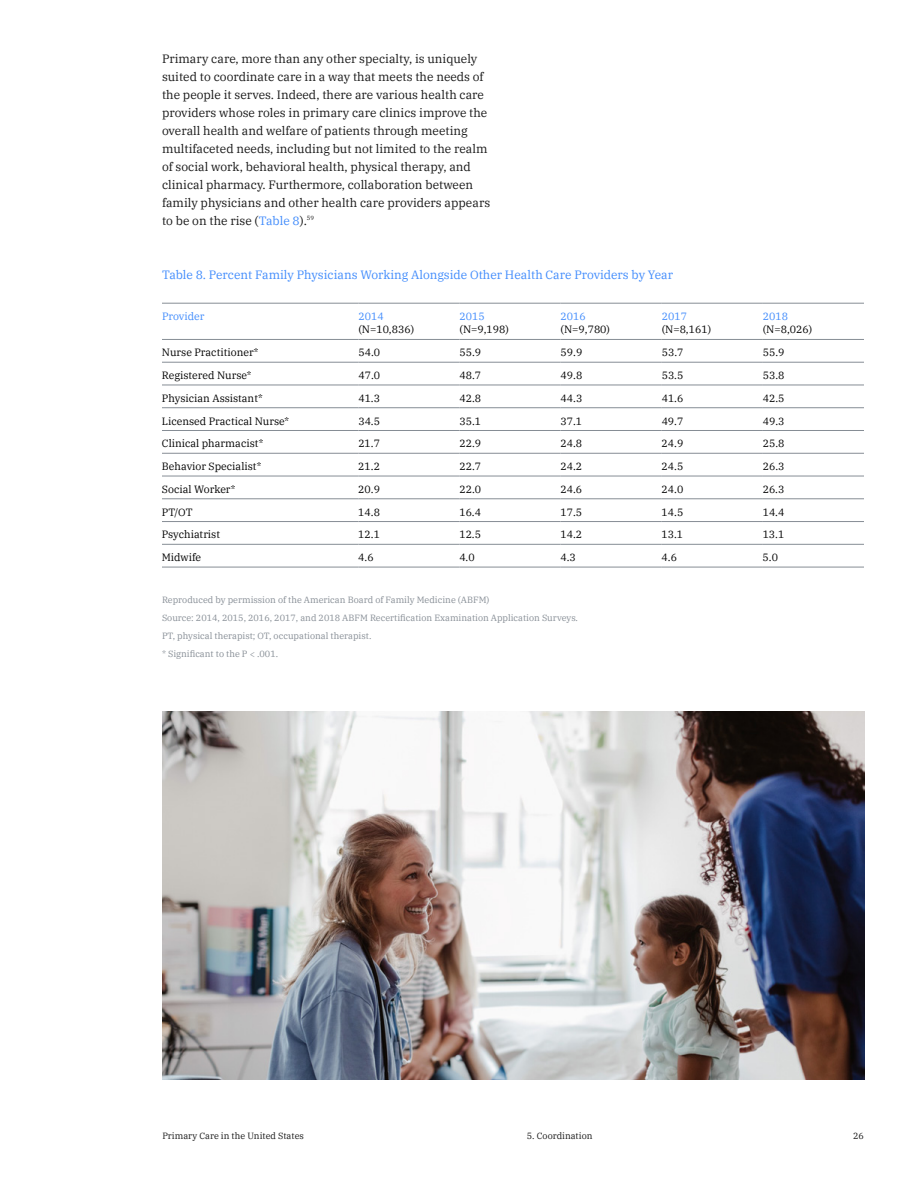
<style>
.page{position:relative;width:918px;height:1188px;background:#fff}
.page>*{position:absolute;margin:0;border:0;box-sizing:border-box;transform-origin:0 0}
.t1{font:12px/18px "IBM Plex Serif";color:#171717}
.t2{font:12px "IBM Plex Serif";color:#408bfc}
.t3{font:10.5px "IBM Plex Serif";color:#000}
.t4{font:10.5px "IBM Plex Serif";color:#408bfc}
.t5{font:9px/18px "IBM Plex Serif";color:#868d95}
.t6{font:9px "IBM Plex Serif";color:#171717}
.s1{color:#408bfc}
</style>
<div class="page">
<img style="left:162px;top:711px;width:703px;height:369px">
<hr style="left:162px;top:303px;width:196px;height:1px;background:#868d95">
<hr style="left:358px;top:303px;width:102px;height:1px;background:#868d95">
<hr style="left:460px;top:303px;width:101px;height:1px;background:#868d95">
<hr style="left:561px;top:303px;width:101px;height:1px;background:#868d95">
<hr style="left:662px;top:303px;width:101px;height:1px;background:#868d95">
<hr style="left:763px;top:303px;width:101px;height:1px;background:#868d95">
<hr style="left:162px;top:339px;width:196px;height:1px;background:#868d95">
<hr style="left:358px;top:339px;width:102px;height:1px;background:#868d95">
<hr style="left:460px;top:339px;width:101px;height:1px;background:#868d95">
<hr style="left:561px;top:339px;width:101px;height:1px;background:#868d95">
<hr style="left:662px;top:339px;width:101px;height:1px;background:#868d95">
<hr style="left:763px;top:339px;width:101px;height:1px;background:#868d95">
<hr style="left:162px;top:362px;width:196px;height:1px;background:#868d95">
<hr style="left:358px;top:362px;width:102px;height:1px;background:#868d95">
<hr style="left:460px;top:362px;width:101px;height:1px;background:#868d95">
<hr style="left:561px;top:362px;width:101px;height:1px;background:#868d95">
<hr style="left:662px;top:362px;width:101px;height:1px;background:#868d95">
<hr style="left:763px;top:362px;width:101px;height:1px;background:#868d95">
<hr style="left:162px;top:385px;width:196px;height:1px;background:#868d95">
<hr style="left:358px;top:385px;width:102px;height:1px;background:#868d95">
<hr style="left:460px;top:385px;width:101px;height:1px;background:#868d95">
<hr style="left:561px;top:385px;width:101px;height:1px;background:#868d95">
<hr style="left:662px;top:385px;width:101px;height:1px;background:#868d95">
<hr style="left:763px;top:385px;width:101px;height:1px;background:#868d95">
<hr style="left:162px;top:407px;width:196px;height:1px;background:#868d95">
<hr style="left:358px;top:407px;width:102px;height:1px;background:#868d95">
<hr style="left:460px;top:407px;width:101px;height:1px;background:#868d95">
<hr style="left:561px;top:407px;width:101px;height:1px;background:#868d95">
<hr style="left:662px;top:407px;width:101px;height:1px;background:#868d95">
<hr style="left:763px;top:407px;width:101px;height:1px;background:#868d95">
<hr style="left:162px;top:430px;width:196px;height:1px;background:#868d95">
<hr style="left:358px;top:430px;width:102px;height:1px;background:#868d95">
<hr style="left:460px;top:430px;width:101px;height:1px;background:#868d95">
<hr style="left:561px;top:430px;width:101px;height:1px;background:#868d95">
<hr style="left:662px;top:430px;width:101px;height:1px;background:#868d95">
<hr style="left:763px;top:430px;width:101px;height:1px;background:#868d95">
<hr style="left:162px;top:453px;width:196px;height:1px;background:#868d95">
<hr style="left:358px;top:453px;width:102px;height:1px;background:#868d95">
<hr style="left:460px;top:453px;width:101px;height:1px;background:#868d95">
<hr style="left:561px;top:453px;width:101px;height:1px;background:#868d95">
<hr style="left:662px;top:453px;width:101px;height:1px;background:#868d95">
<hr style="left:763px;top:453px;width:101px;height:1px;background:#868d95">
<hr style="left:162px;top:476px;width:196px;height:1px;background:#868d95">
<hr style="left:358px;top:476px;width:102px;height:1px;background:#868d95">
<hr style="left:460px;top:476px;width:101px;height:1px;background:#868d95">
<hr style="left:561px;top:476px;width:101px;height:1px;background:#868d95">
<hr style="left:662px;top:476px;width:101px;height:1px;background:#868d95">
<hr style="left:763px;top:476px;width:101px;height:1px;background:#868d95">
<hr style="left:162px;top:499px;width:196px;height:1px;background:#868d95">
<hr style="left:358px;top:499px;width:102px;height:1px;background:#868d95">
<hr style="left:460px;top:499px;width:101px;height:1px;background:#868d95">
<hr style="left:561px;top:499px;width:101px;height:1px;background:#868d95">
<hr style="left:662px;top:499px;width:101px;height:1px;background:#868d95">
<hr style="left:763px;top:499px;width:101px;height:1px;background:#868d95">
<hr style="left:162px;top:521px;width:196px;height:1px;background:#868d95">
<hr style="left:358px;top:521px;width:102px;height:1px;background:#868d95">
<hr style="left:460px;top:521px;width:101px;height:1px;background:#868d95">
<hr style="left:561px;top:521px;width:101px;height:1px;background:#868d95">
<hr style="left:662px;top:521px;width:101px;height:1px;background:#868d95">
<hr style="left:763px;top:521px;width:101px;height:1px;background:#868d95">
<hr style="left:162px;top:544px;width:196px;height:1px;background:#868d95">
<hr style="left:358px;top:544px;width:102px;height:1px;background:#868d95">
<hr style="left:460px;top:544px;width:101px;height:1px;background:#868d95">
<hr style="left:561px;top:544px;width:101px;height:1px;background:#868d95">
<hr style="left:662px;top:544px;width:101px;height:1px;background:#868d95">
<hr style="left:763px;top:544px;width:101px;height:1px;background:#868d95">
<hr style="left:162px;top:567px;width:196px;height:1px;background:#868d95">
<hr style="left:358px;top:567px;width:102px;height:1px;background:#868d95">
<hr style="left:460px;top:567px;width:101px;height:1px;background:#868d95">
<hr style="left:561px;top:567px;width:101px;height:1px;background:#868d95">
<hr style="left:662px;top:567px;width:101px;height:1px;background:#868d95">
<hr style="left:763px;top:567px;width:101px;height:1px;background:#868d95">
<p class="t1" style="left:162px;top:49px;width:330px">Primary care, more than any other specialty, is uniquely suited to coordinate care in a way that meets the needs of the people it serves. Indeed, there are various health care providers whose roles in primary care clinics improve the overall health and welfare of patients through meeting multifaceted needs, including but not limited to the realm of social work, behavioral health, physical therapy, and clinical pharmacy. Furthermore, collaboration between family physicians and other health care providers appears to be on the rise (<span class="s1">Table 8</span>).<sup>59</sup></p>
<p class="t2" style="left:162px;top:266px;width:513px">Table 8. Percent Family Physicians Working Alongside Other Health Care Providers by Year</p>
<p class="t4" style="left:162px;top:308px;width:44px">Provider</p>
<p class="t4" style="left:358px;top:308px;width:27px">2014</p>
<p class="t3" style="left:358px;top:322px;width:57px">(N=10,836)</p>
<p class="t4" style="left:460px;top:308px;width:27px">2015</p>
<p class="t3" style="left:460px;top:322px;width:51px">(N=9,198)</p>
<p class="t4" style="left:561px;top:308px;width:27px">2016</p>
<p class="t3" style="left:561px;top:322px;width:51px">(N=9,780)</p>
<p class="t4" style="left:662px;top:308px;width:27px">2017</p>
<p class="t3" style="left:662px;top:322px;width:51px">(N=8,161)</p>
<p class="t4" style="left:763px;top:308px;width:27px">2018</p>
<p class="t3" style="left:763px;top:322px;width:51px">(N=8,026)</p>
<p class="t3" style="left:162px;top:344px;width:98px">Nurse Practitioner*</p>
<p class="t3" style="left:358px;top:344px;width:23px">54.0</p>
<p class="t3" style="left:460px;top:344px;width:23px">55.9</p>
<p class="t3" style="left:561px;top:344px;width:23px">59.9</p>
<p class="t3" style="left:662px;top:344px;width:23px">53.7</p>
<p class="t3" style="left:763px;top:344px;width:23px">55.9</p>
<p class="t3" style="left:162px;top:367px;width:91px">Registered Nurse*</p>
<p class="t3" style="left:358px;top:367px;width:23px">47.0</p>
<p class="t3" style="left:460px;top:367px;width:23px">48.7</p>
<p class="t3" style="left:561px;top:367px;width:23px">49.8</p>
<p class="t3" style="left:662px;top:367px;width:23px">53.5</p>
<p class="t3" style="left:763px;top:367px;width:23px">53.8</p>
<p class="t3" style="left:162px;top:390px;width:102px">Physician Assistant*</p>
<p class="t3" style="left:358px;top:390px;width:23px">41.3</p>
<p class="t3" style="left:459px;top:390px;width:23px">42.8</p>
<p class="t3" style="left:561px;top:390px;width:23px">44.3</p>
<p class="t3" style="left:662px;top:390px;width:23px">41.6</p>
<p class="t3" style="left:763px;top:390px;width:23px">42.5</p>
<p class="t3" style="left:162px;top:413px;width:129px">Licensed Practical Nurse*</p>
<p class="t3" style="left:358px;top:413px;width:23px">34.5</p>
<p class="t3" style="left:459px;top:413px;width:23px">35.1</p>
<p class="t3" style="left:561px;top:413px;width:23px">37.1</p>
<p class="t3" style="left:662px;top:413px;width:23px">49.7</p>
<p class="t3" style="left:763px;top:413px;width:23px">49.3</p>
<p class="t3" style="left:162px;top:435px;width:103px">Clinical pharmacist*</p>
<p class="t3" style="left:358px;top:435px;width:23px">21.7</p>
<p class="t3" style="left:459px;top:435px;width:23px">22.9</p>
<p class="t3" style="left:561px;top:435px;width:23px">24.8</p>
<p class="t3" style="left:662px;top:435px;width:23px">24.9</p>
<p class="t3" style="left:763px;top:435px;width:23px">25.8</p>
<p class="t3" style="left:162px;top:458px;width:101px">Behavior Specialist*</p>
<p class="t3" style="left:358px;top:458px;width:23px">21.2</p>
<p class="t3" style="left:459px;top:458px;width:23px">22.7</p>
<p class="t3" style="left:561px;top:458px;width:23px">24.2</p>
<p class="t3" style="left:662px;top:458px;width:23px">24.5</p>
<p class="t3" style="left:763px;top:458px;width:23px">26.3</p>
<p class="t3" style="left:162px;top:481px;width:75px">Social Worker*</p>
<p class="t3" style="left:358px;top:481px;width:23px">20.9</p>
<p class="t3" style="left:459px;top:481px;width:23px">22.0</p>
<p class="t3" style="left:561px;top:481px;width:23px">24.6</p>
<p class="t3" style="left:662px;top:481px;width:23px">24.0</p>
<p class="t3" style="left:763px;top:481px;width:23px">26.3</p>
<p class="t3" style="left:162px;top:504px;width:32px">PT/OT</p>
<p class="t3" style="left:358px;top:504px;width:23px">14.8</p>
<p class="t3" style="left:459px;top:504px;width:23px">16.4</p>
<p class="t3" style="left:560px;top:504px;width:23px">17.5</p>
<p class="t3" style="left:662px;top:504px;width:23px">14.5</p>
<p class="t3" style="left:763px;top:504px;width:23px">14.4</p>
<p class="t3" style="left:162px;top:527px;width:60px">Psychiatrist</p>
<p class="t3" style="left:358px;top:527px;width:23px">12.1</p>
<p class="t3" style="left:459px;top:527px;width:23px">12.5</p>
<p class="t3" style="left:560px;top:527px;width:23px">14.2</p>
<p class="t3" style="left:662px;top:527px;width:23px">13.1</p>
<p class="t3" style="left:763px;top:527px;width:23px">13.1</p>
<p class="t3" style="left:162px;top:549px;width:41px">Midwife</p>
<p class="t3" style="left:358px;top:549px;width:17px">4.6</p>
<p class="t3" style="left:459px;top:549px;width:17px">4.0</p>
<p class="t3" style="left:560px;top:549px;width:17px">4.3</p>
<p class="t3" style="left:662px;top:549px;width:17px">4.6</p>
<p class="t3" style="left:763px;top:549px;width:17px">5.0</p>
<p class="t5" style="left:162px;top:590px;width:417px">Reproduced by permission of the American Board of Family Medicine (ABFM)<br>Source: 2014, 2015, 2016, 2017, and 2018 ABFM Recertification Examination Application Surveys.<br>PT, physical therapist; OT, occupational therapist.<br>* Significant to the P &lt; .001.</p>
<p class="t6" style="left:162px;top:1129px;width:143px">Primary Care in the United States</p>
<p class="t6" style="left:527px;top:1129px;width:67px">5. Coordination</p>
<p class="t6" style="left:853px;top:1129px;width:12px">26</p>
</div>
